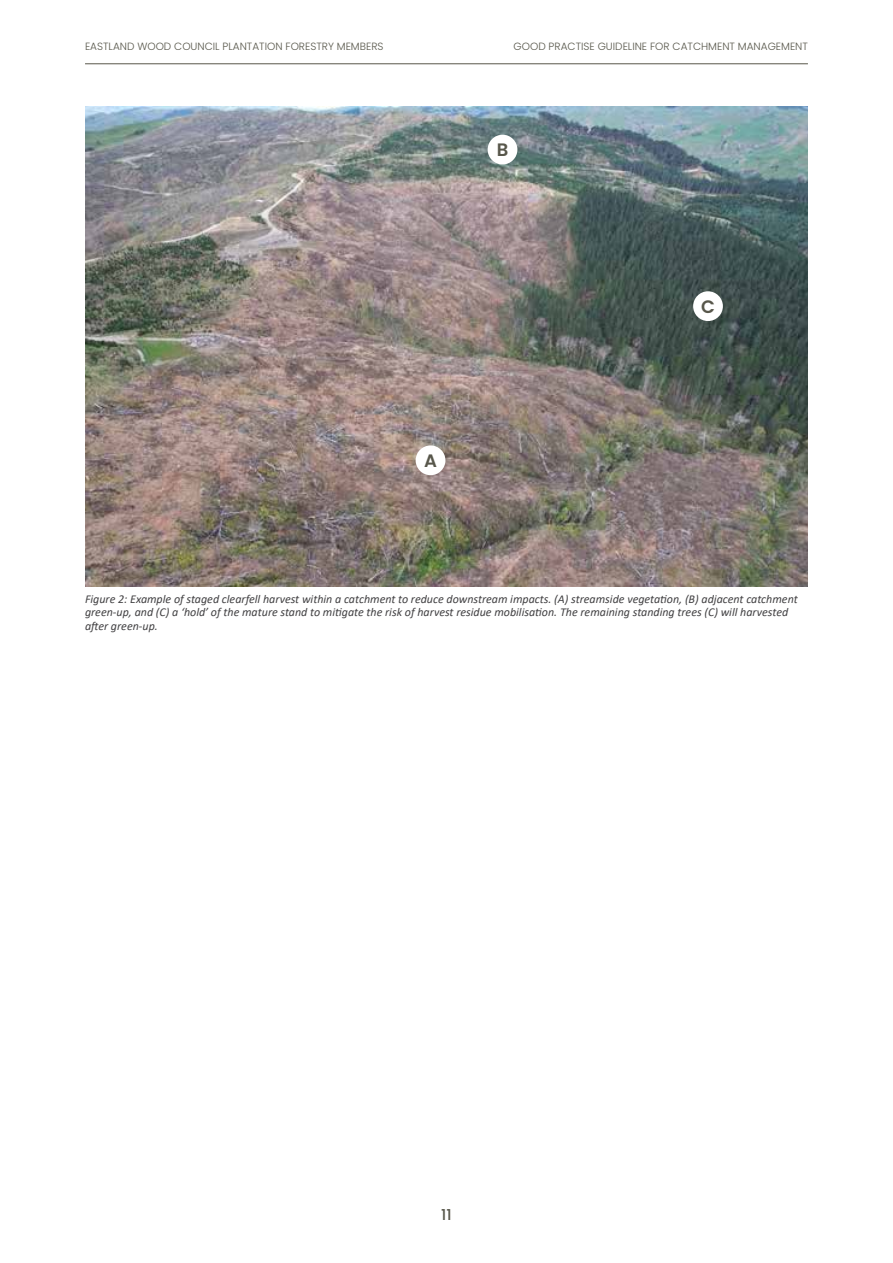
<style>
.page{position:relative;width:893px;height:1263px;background:#fff}
.page>*{position:absolute;margin:0;border:0;box-sizing:border-box;transform-origin:0 0}
.t1{font:600 18px "Poppins";color:#58574b}
.t2{font:500 15px "Poppins";color:#58574b}
.t3{font:italic 12px/13.5px "Calibri";color:#414042}
.t4{font:300 10.5px "Poppins";color:#58574b}
</style>
<div class="page">
<hr style="left:85px;top:63px;width:723px;height:1px;background:#58574b">
<img style="left:85px;top:106px;width:723px;height:481px">
<div style="left:488px;top:135px;width:29px;height:29px;background:#fff;border-radius:50%"></div>
<div style="left:693px;top:291px;width:30px;height:30px;background:#fff;border-radius:50%"></div>
<div style="left:416px;top:445px;width:29px;height:30px;background:#fff;border-radius:50%"></div>
<p class="t4" style="left:85px;top:41px;width:300px">EASTLAND WOOD COUNCIL PLANTATION FORESTRY MEMBERS</p>
<p class="t4" style="left:514px;top:41px;width:296px">GOOD PRACTISE GUIDELINE FOR CATCHMENT MANAGEMENT</p>
<h1 class="t1" style="left:497px;top:139px;width:13px">B</h1>
<h1 class="t1" style="left:424px;top:450px;width:14px">A</h1>
<h1 class="t1" style="left:701px;top:296px;width:15px">C</h1>
<p class="t3" style="left:85px;top:591px;width:714px">Figure 2: Example of staged clearfell harvest within a catchment to reduce downstream impacts. (A) streamside vegetation, (B) adjacent catchment green-up, and (C) a ‘hold’ of the mature stand to mitigate the risk of harvest residue mobilisation. The remaining standing trees (C) will harvested after green-up.</p>
<p class="t2" style="left:441px;top:1206px;width:12px">11</p>
</div>
